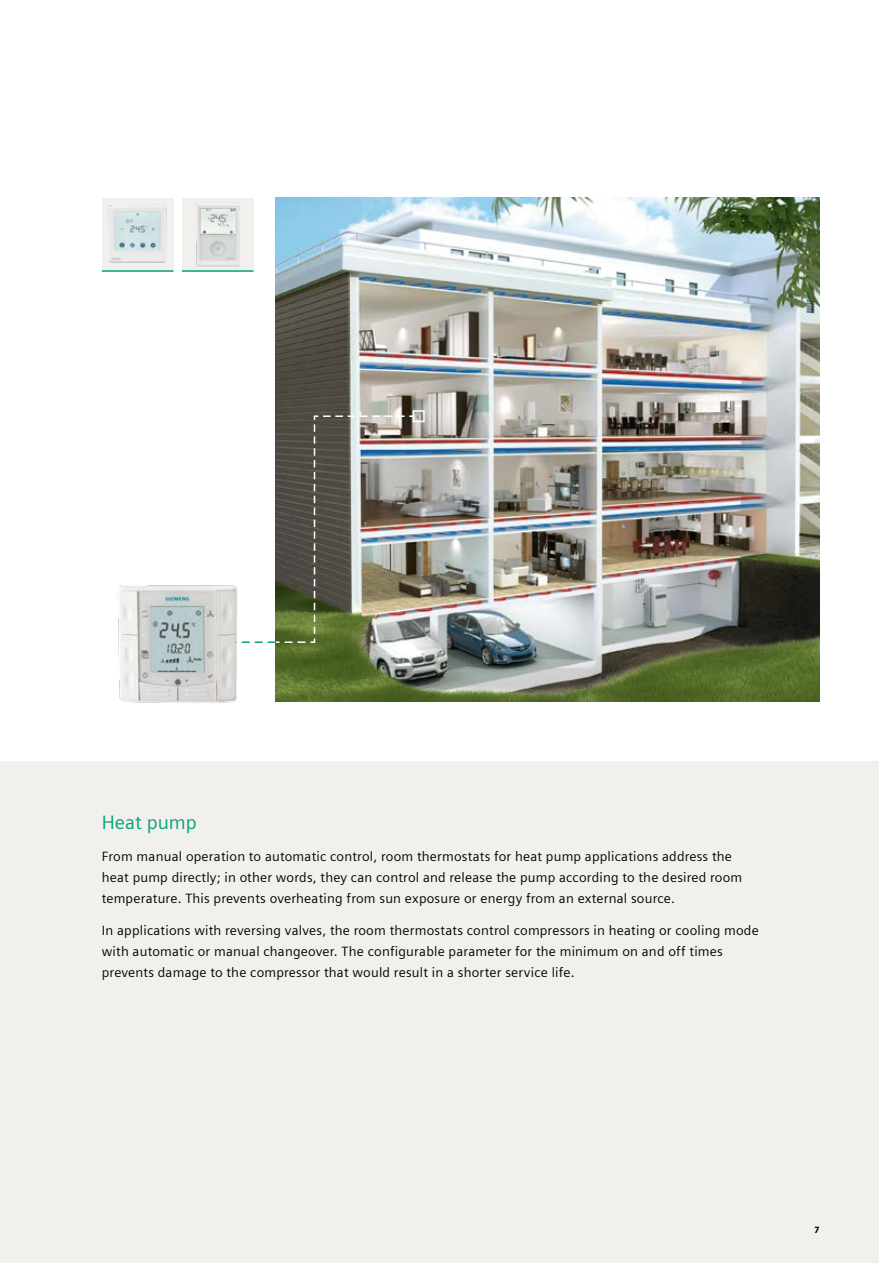
<style>
.page{position:relative;width:879px;height:1263px;background:#fff}
.page>*{position:absolute;margin:0;border:0;box-sizing:border-box;transform-origin:0 0}
.t1{font:19.5px "Siemens Sans Global";color:#00a47a}
.t2{font:13.5px/21.3px "Siemens Sans Global";letter-spacing:.015em;color:#000}
.t3{font:900 9px "Siemens Sans";color:#000}
</style>
<div class="page">
<img style="left:275px;top:198px;width:544px;height:504px">
<div style="left:0;top:761px;width:878px;height:502px;background:#f1f0ed"></div>
<div style="left:412px;top:410px;width:12px;height:12px;border:2px solid #fff"></div>
<img style="left:268px;top:415px;width:146px;height:229px">
<img style="left:117px;top:585px;width:151px;height:118px">
<div style="left:102px;top:198px;width:71px;height:74px;background:#f1f0ed"></div>
<img style="left:108px;top:205px;width:59px;height:58px">
<hr style="left:102px;top:270px;width:71px;height:2px;background:#00a47a">
<img style="left:182px;top:198px;width:71px;height:72px">
<hr style="left:182px;top:270px;width:71px;height:2px;background:#00a47a">
<h1 class="t1" style="left:102px;top:814px;width:96px">Heat pump</h1>
<p class="t2" style="left:102px;top:846px;width:642px">From manual operation to automatic control, room thermostats for heat pump applications address the heat pump directly; in other words, they can control and release the pump according to the desired room temperature. This prevents overheating from sun exposure or energy from an external source.</p>
<p class="t2" style="left:102px;top:921px;width:658px">In applications with reversing valves, the room thermostats control compressors in heating or cooling mode with automatic or manual changeover. The configurable parameter for the minimum on and off times prevents damage to the compressor that would result in a shorter service life.</p>
<p class="t3" style="left:814px;top:1223px;width:6px">7</p>
</div>
